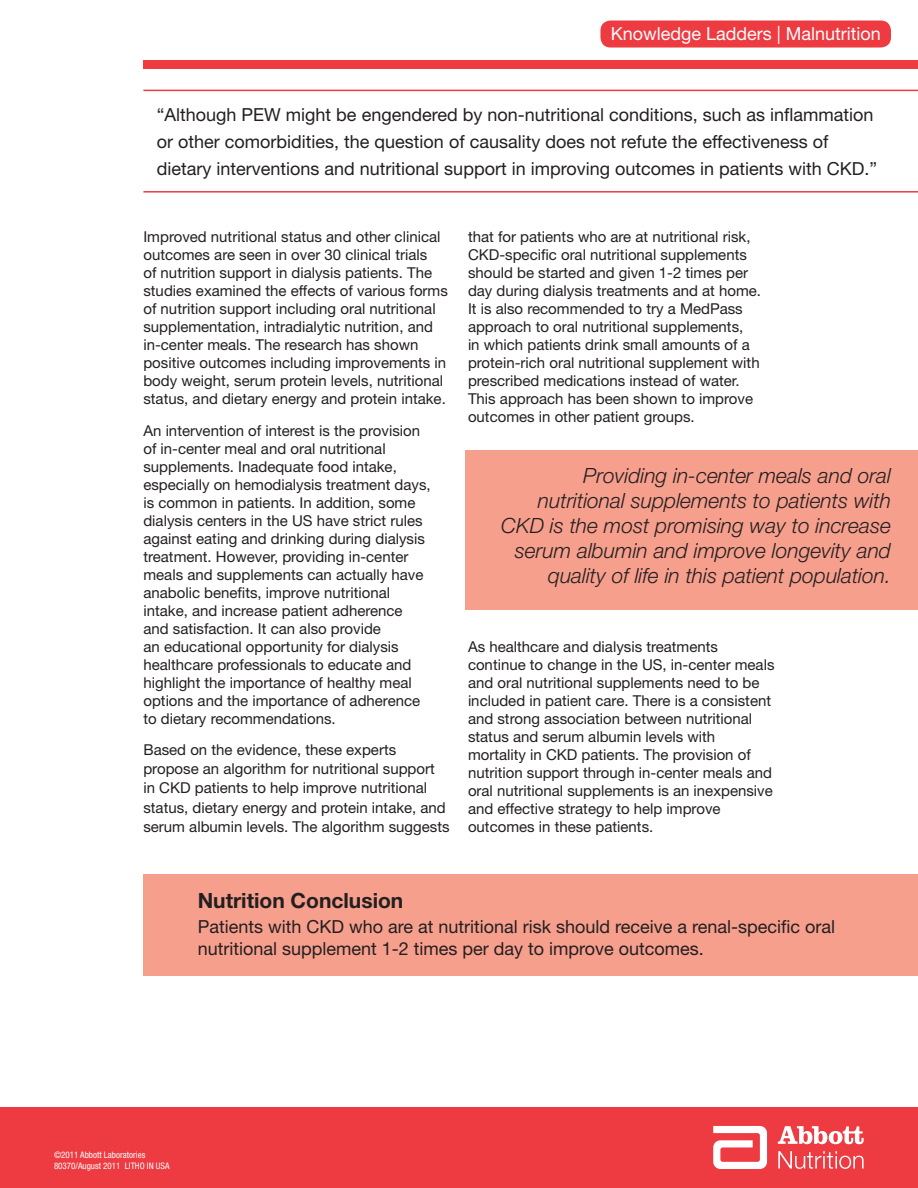
<style>
.page{position:relative;width:918px;height:1188px;background:#fff}
.page>*{position:absolute;margin:0;border:0;box-sizing:border-box;transform-origin:0 0}
.t1{font:italic 300 21px/25.2px "Helvetica Neue LT Std";color:#231f20;text-align:right}
.t2{font:700 21px "Helvetica Neue LT Std";color:#231f20}
.t3{font:18px/27px "Helvetica Neue LT Std";color:#231f20}
.t4{font:18px "Helvetica Neue LT Std";color:#fff}
.t5{font:15px/18px "Helvetica Neue LT Std";color:#231f20}
.t6{font:condensed 9px "Helvetica Neue LT Std";color:#fff}
</style>
<div class="page">
<div style="left:466px;top:450px;width:452px;height:160px;background:#f69f8d"></div>
<div style="left:0;top:1107px;width:918px;height:81px;background:#ee3a41"></div>
<div style="left:143px;top:874px;width:775px;height:102px;background:#f69f8d"></div>
<hr style="left:143px;top:90px;width:775px;height:1px;background:#ee3a41">
<hr style="left:143px;top:191px;width:775px;height:2px;background:#ee3a41">
<div style="left:143px;top:60px;width:775px;height:9px;background:#ee3a41"></div>
<div style="left:600px;top:21px;width:291px;height:27px;background:#ee3a41;border-radius:10px"></div>
<svg style="left:713px;top:1126px;width:54px;height:43px"></svg>
<svg style="left:778px;top:1151px;width:86px;height:18px"></svg>
<svg style="left:778px;top:1126px;width:86px;height:18px"></svg>
<p class="t4" style="left:611px;top:23px;width:272px">Knowledge Ladders | Malnutrition</p>
<p class="t3" style="left:157px;top:100px;width:722px">“Although PEW might be engendered by non-nutritional conditions, such as inflammation or other comorbidities, the question of causality does not refute the effectiveness of dietary interventions and nutritional support in improving outcomes in patients with CKD.”</p>
<p class="t5" style="left:143px;top:228px;width:306px">Improved nutritional status and other clinical outcomes are seen in over 30 clinical trials<br>of nutrition support in dialysis patients. The studies examined the effects of various forms of nutrition support including oral nutritional supplementation, intradialytic nutrition, and in-center meals. The research has shown positive outcomes including improvements in body weight, serum protein levels, nutritional status, and dietary energy and protein intake.</p>
<p class="t5" style="left:143px;top:421px;width:289px">An intervention of interest is the provision of in-center meal and oral nutritional supplements. Inadequate food intake, especially on hemodialysis treatment days, is common in patients. In addition, some dialysis centers in the US have strict rules against eating and drinking during dialysis treatment. However, providing in-center meals and supplements can actually have anabolic benefits, improve nutritional intake, and increase patient adherence and satisfaction. It can also provide<br>an educational opportunity for dialysis healthcare professionals to educate and highlight the importance of healthy meal options and the importance of adherence to dietary recommendations.</p>
<p class="t5" style="left:143px;top:740px;width:308px;line-height:19px">Based on the evidence, these experts propose an algorithm for nutritional support in CKD patients to help improve nutritional status, dietary energy and protein intake, and serum albumin levels. The algorithm suggests</p>
<p class="t5" style="left:468px;top:228px;width:295px">that for patients who are at nutritional risk, CKD-specific oral nutritional supplements should be started and given 1-2 times per day during dialysis treatments and at home.<br>It is also recommended to try a MedPass approach to oral nutritional supplements,<br>in which patients drink small amounts of a protein-rich oral nutritional supplement with prescribed medications instead of water.<br>This approach has been shown to improve outcomes in other patient groups.</p>
<p class="t1" style="left:501px;top:462px;width:391px">Providing in-center meals and oral nutritional supplements to patients with CKD is the most promising way to increase serum albumin and improve longevity and quality of life in this patient population.</p>
<p class="t5" style="left:468px;top:637px;width:308px">As healthcare and dialysis treatments continue to change in the US, in-center meals and oral nutritional supplements need to be included in patient care. There is a consistent and strong association between nutritional status and serum albumin levels with mortality in CKD patients. The provision of nutrition support through in-center meals and oral nutritional supplements is an inexpensive and effective strategy to help improve outcomes in these patients.</p>
<p class="t2" style="left:198px;top:888px;width:207px">Nutrition Conclusion</p>
<p class="t3" style="left:198px;top:916px;width:639px;line-height:21.6px">Patients with CKD who are at nutritional risk should receive a renal-specific oral nutritional supplement 1-2 times per day to improve outcomes.</p>
<p class="t6" style="left:54px;top:1150px;width:93px">©2011 Abbott Laboratories</p>
<p class="t6" style="left:54px;top:1161px;width:117px">80370/August 2011 LITHO IN USA</p>
</div>
